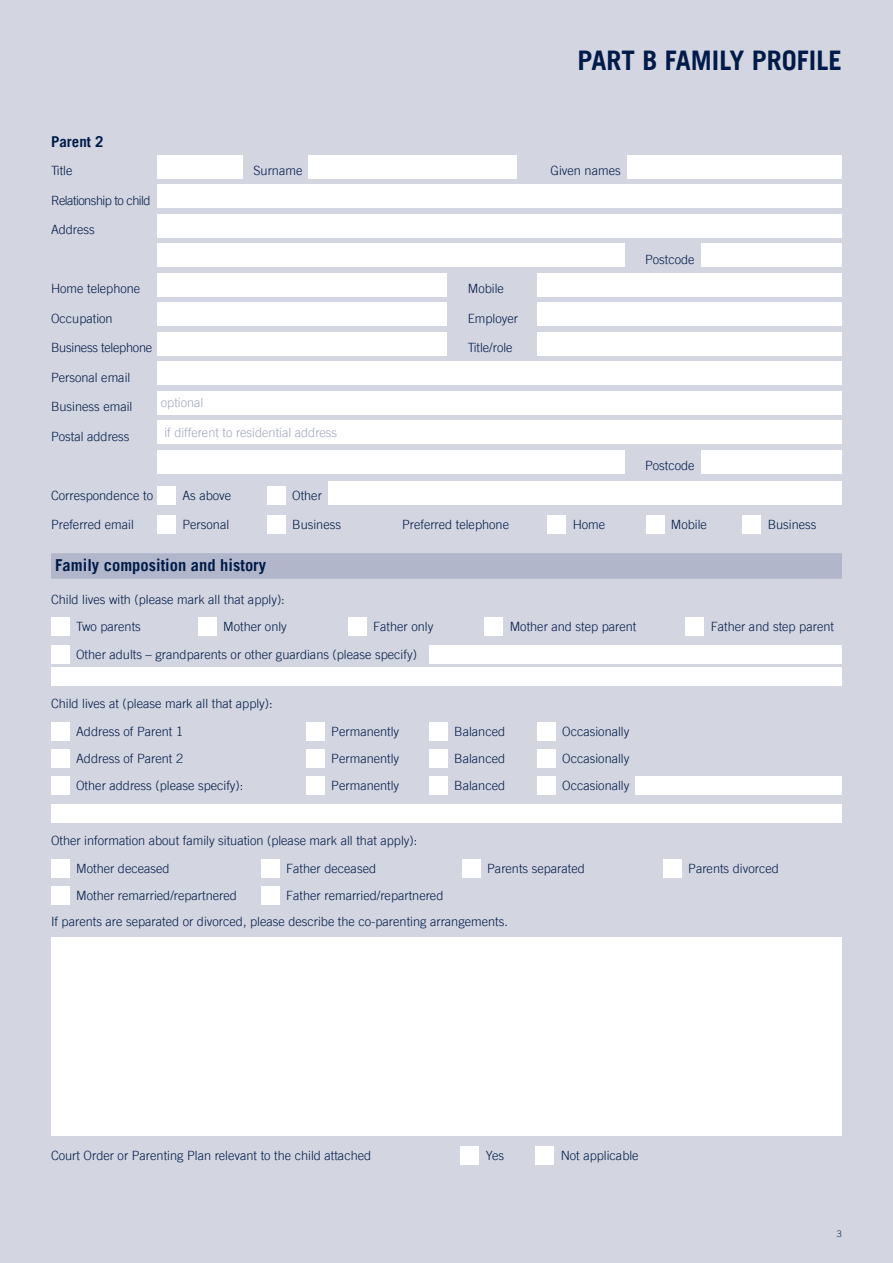
<style>
.page{position:relative;width:893px;height:1263px;background:#d3d5e0}
.page>*{position:absolute;margin:0;border:0;box-sizing:border-box;transform-origin:0 0}
.t1{font:700 27px "Trade Gothic LT";color:#001b49}
.t2{font:700 16.5px "Trade Gothic LT";color:#001b49}
.t3{font:700 15px "Trade Gothic LT";color:#001b49}
.t4{font:300 12.75px/27.5px "Trade Gothic LT";color:#001b49}
.t5{font:300 12.75px "Trade Gothic LT";color:#a2a8bf}
.t6{font:300 12.75px "Trade Gothic LT";letter-spacing:-.04em;color:#001b49}
.t7{font:300 12.75px "Trade Gothic LT";letter-spacing:-.02em;color:#001b49}
.t8{font:300 9px "Trade Gothic LT";color:#001b49}
</style>
<div class="page">
<div style="left:51px;top:553px;width:791px;height:26px;background:#b1b6ca"></div>
<div style="left:157px;top:155px;width:85px;height:23px;background:#fff"></div>
<div style="left:309px;top:155px;width:208px;height:23px;background:#fff"></div>
<div style="left:627px;top:155px;width:214px;height:23px;background:#fff"></div>
<div style="left:157px;top:184px;width:685px;height:24px;background:#fff"></div>
<div style="left:157px;top:214px;width:685px;height:23px;background:#fff"></div>
<div style="left:157px;top:243px;width:468px;height:24px;background:#fff"></div>
<div style="left:701px;top:243px;width:141px;height:24px;background:#fff"></div>
<div style="left:157px;top:273px;width:289px;height:23px;background:#fff"></div>
<div style="left:537px;top:273px;width:305px;height:23px;background:#fff"></div>
<div style="left:157px;top:302px;width:289px;height:24px;background:#fff"></div>
<div style="left:537px;top:302px;width:305px;height:24px;background:#fff"></div>
<div style="left:157px;top:332px;width:289px;height:23px;background:#fff"></div>
<div style="left:537px;top:332px;width:305px;height:23px;background:#fff"></div>
<div style="left:157px;top:361px;width:685px;height:24px;background:#fff"></div>
<div style="left:157px;top:391px;width:685px;height:23px;background:#fff"></div>
<div style="left:157px;top:421px;width:685px;height:23px;background:#fff"></div>
<div style="left:157px;top:450px;width:468px;height:23px;background:#fff"></div>
<div style="left:701px;top:450px;width:141px;height:23px;background:#fff"></div>
<div style="left:157px;top:486px;width:19px;height:19px;background:#fff"></div>
<div style="left:267px;top:486px;width:19px;height:19px;background:#fff"></div>
<div style="left:328px;top:481px;width:514px;height:24px;background:#fff"></div>
<div style="left:157px;top:516px;width:19px;height:18px;background:#fff"></div>
<div style="left:267px;top:516px;width:19px;height:18px;background:#fff"></div>
<div style="left:548px;top:516px;width:18px;height:18px;background:#fff"></div>
<div style="left:646px;top:516px;width:18px;height:18px;background:#fff"></div>
<div style="left:743px;top:516px;width:18px;height:18px;background:#fff"></div>
<div style="left:51px;top:617px;width:19px;height:19px;background:#fff"></div>
<div style="left:198px;top:617px;width:19px;height:19px;background:#fff"></div>
<div style="left:348px;top:617px;width:19px;height:19px;background:#fff"></div>
<div style="left:485px;top:617px;width:18px;height:19px;background:#fff"></div>
<div style="left:686px;top:617px;width:18px;height:19px;background:#fff"></div>
<div style="left:51px;top:645px;width:19px;height:19px;background:#fff"></div>
<div style="left:429px;top:645px;width:413px;height:19px;background:#fff"></div>
<div style="left:51px;top:667px;width:791px;height:19px;background:#fff"></div>
<div style="left:51px;top:722px;width:19px;height:18px;background:#fff"></div>
<div style="left:306px;top:722px;width:19px;height:18px;background:#fff"></div>
<div style="left:429px;top:722px;width:19px;height:18px;background:#fff"></div>
<div style="left:537px;top:722px;width:19px;height:18px;background:#fff"></div>
<div style="left:51px;top:749px;width:19px;height:19px;background:#fff"></div>
<div style="left:306px;top:749px;width:19px;height:19px;background:#fff"></div>
<div style="left:429px;top:749px;width:19px;height:19px;background:#fff"></div>
<div style="left:537px;top:749px;width:19px;height:19px;background:#fff"></div>
<div style="left:51px;top:776px;width:19px;height:19px;background:#fff"></div>
<div style="left:306px;top:776px;width:19px;height:19px;background:#fff"></div>
<div style="left:429px;top:776px;width:19px;height:19px;background:#fff"></div>
<div style="left:537px;top:776px;width:19px;height:19px;background:#fff"></div>
<div style="left:636px;top:776px;width:206px;height:19px;background:#fff"></div>
<div style="left:51px;top:804px;width:791px;height:19px;background:#fff"></div>
<div style="left:51px;top:859px;width:19px;height:18px;background:#fff"></div>
<div style="left:261px;top:859px;width:19px;height:18px;background:#fff"></div>
<div style="left:462px;top:859px;width:19px;height:18px;background:#fff"></div>
<div style="left:663px;top:859px;width:19px;height:18px;background:#fff"></div>
<div style="left:51px;top:886px;width:19px;height:19px;background:#fff"></div>
<div style="left:261px;top:886px;width:19px;height:19px;background:#fff"></div>
<div style="left:51px;top:937px;width:791px;height:198px;background:#fff"></div>
<div style="left:461px;top:1146px;width:18px;height:18px;background:#fff"></div>
<div style="left:536px;top:1146px;width:18px;height:18px;background:#fff"></div>
<h1 class="t1" style="left:577px;top:44px;width:266px">PART B FAMILY PROFILE</h1>
<p class="t3" style="left:51px;top:132px;width:54px">Parent 2</p>
<p class="t4" style="left:51px;top:157px;width:23px">Title</p>
<p class="t4" style="left:254px;top:157px;width:50px">Surname</p>
<p class="t4" style="left:551px;top:157px;width:72px">Given names</p>
<p class="t6" style="left:51px;top:193px;width:101px">Relationship to child</p>
<p class="t4" style="left:51px;top:216px;width:45px">Address</p>
<p class="t4" style="left:51px;top:275px;width:91px">Home telephone</p>
<p class="t4" style="left:468px;top:275px;width:38px">Mobile</p>
<p class="t4" style="left:51px;top:304px;width:63px">Occupation</p>
<p class="t4" style="left:468px;top:304px;width:52px">Employer</p>
<p class="t7" style="left:51px;top:340px;width:103px">Business telephone</p>
<p class="t4" style="left:468px;top:334px;width:46px">Title/role</p>
<p class="t4" style="left:51px;top:363px;width:81px">Personal email</p>
<p class="t4" style="left:51px;top:393px;width:83px">Business email</p>
<p class="t5" style="left:161px;top:395px;width:44px">optional</p>
<p class="t4" style="left:51px;top:422px;width:80px">Postal address</p>
<p class="t5" style="left:164px;top:425px;width:174px">if different to residential address</p>
<p class="t4" style="left:645px;top:245px;width:51px">Postcode</p>
<p class="t4" style="left:645px;top:452px;width:51px">Postcode</p>
<p class="t4" style="left:51px;top:481px;width:104px">Correspondence to</p>
<p class="t4" style="left:182px;top:481px;width:50px">As above</p>
<p class="t4" style="left:292px;top:481px;width:31px">Other</p>
<p class="t4" style="left:51px;top:511px;width:84px">Preferred email</p>
<p class="t4" style="left:182px;top:511px;width:48px">Personal</p>
<p class="t4" style="left:292px;top:511px;width:50px">Business</p>
<p class="t4" style="left:402px;top:511px;width:108px">Preferred telephone</p>
<p class="t4" style="left:573px;top:511px;width:34px">Home</p>
<p class="t4" style="left:671px;top:511px;width:38px">Mobile</p>
<p class="t4" style="left:768px;top:511px;width:50px">Business</p>
<p class="t2" style="left:55px;top:555px;width:212px">Family composition and history</p>
<p class="t4" style="left:76px;top:586px;width:210px;text-indent:-25px">Child lives with (please mark all that apply):<br>Two parents</p>
<p class="t4" style="left:223px;top:613px;width:65px">Mother only</p>
<p class="t4" style="left:373px;top:613px;width:62px">Father only</p>
<p class="t4" style="left:510px;top:613px;width:128px">Mother and step parent</p>
<p class="t4" style="left:711px;top:613px;width:125px">Father and step parent</p>
<p class="t4" style="left:76px;top:640px;width:342px">Other adults – grandparents or other guardians (please specify)</p>
<p class="t4" style="left:76px;top:690px;width:198px;text-indent:-25px">Child lives at (please mark all that apply):<br>Address of Parent 1</p>
<p class="t4" style="left:331px;top:717px;width:69px">Permanently</p>
<p class="t4" style="left:454px;top:717px;width:53px">Balanced</p>
<p class="t4" style="left:562px;top:717px;width:69px">Occasionally</p>
<p class="t4" style="left:76px;top:745px;width:108px">Address of Parent 2</p>
<p class="t4" style="left:331px;top:745px;width:69px">Permanently</p>
<p class="t4" style="left:454px;top:745px;width:53px">Balanced</p>
<p class="t4" style="left:562px;top:745px;width:69px">Occasionally</p>
<p class="t4" style="left:76px;top:772px;width:169px">Other address (please specify):</p>
<p class="t4" style="left:331px;top:772px;width:69px">Permanently</p>
<p class="t4" style="left:454px;top:772px;width:53px">Balanced</p>
<p class="t4" style="left:562px;top:772px;width:69px">Occasionally</p>
<p class="t4" style="left:76px;top:827px;width:343px;text-indent:-25px">Other information about family situation (please mark all that apply):<br>Mother deceased</p>
<p class="t4" style="left:286px;top:854px;width:91px">Father deceased</p>
<p class="t4" style="left:487px;top:854px;width:99px">Parents separated</p>
<p class="t4" style="left:688px;top:854px;width:92px">Parents divorced</p>
<p class="t4" style="left:51px;top:882px;width:458px;line-height:26.4px;text-indent:235px">Father remarried/repartnered<br>If parents are separated or divorced, please describe the co-parenting arrangements.</p>
<p class="t4" style="left:76px;top:881px;width:162px">Mother remarried/repartnered</p>
<p class="t4" style="left:51px;top:1141px;width:322px">Court Order or Parenting Plan relevant to the child attached</p>
<p class="t4" style="left:486px;top:1141px;width:20px">Yes</p>
<p class="t4" style="left:561px;top:1141px;width:79px">Not applicable</p>
<p class="t8" style="left:837px;top:1229px;width:7px">3</p>
</div>
